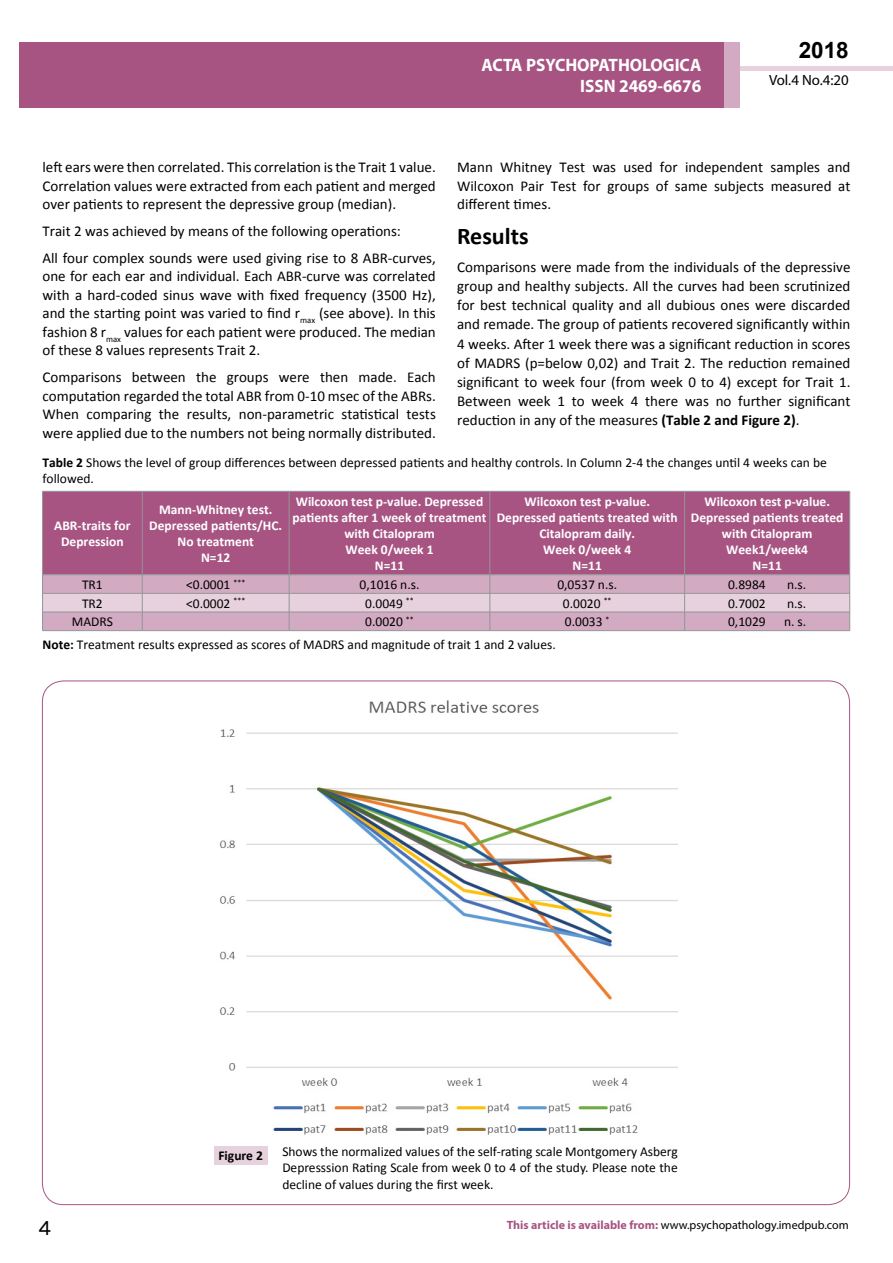
<style>
.page{position:relative;width:893px;height:1263px;background:#fff}
.page>*{position:absolute;margin:0;border:0;box-sizing:border-box;transform-origin:0 0}
.t1{font:25.5px "Tunga";color:#000}
.t2{font:700 24px "Calibri";color:#000}
.t3{font:700 22.5px "Arial";color:#000}
.t4{font:700 18px/21.6px "Myriad Pro";color:#fff;text-align:right;scale:.96 1}
.t5{font:15px/18.5px "Calibri";color:#000;text-align:justify}
.t6{font:14.85px "Myriad Pro";color:#000}
.t7{font:13.5px/16.2px "Calibri";color:#000}
.t8{font:700 13.5px/16.2px "Calibri";color:#fff;text-align:center}
.t9{font:700 13.5px "Calibri";color:#000}
.t10{font:12px "Myriad Pro";color:#000}
.s1{font-weight:700}
.s2{font-weight:700;color:#a75483}
</style>
<div class="page">
<div style="left:722px;top:66px;width:171px;height:5px;background:#e6d1dd"></div>
<div style="left:19px;top:42px;width:706px;height:66px;background:#a75483"></div>
<div style="left:725px;top:43px;width:15px;height:65px;background:#d2aac1"></div>
<div style="left:43px;top:492px;width:806px;height:82px;background:#a75483"></div>
<hr style="left:142px;top:491px;width:1px;height:84px;background:#939598">
<hr style="left:289px;top:491px;width:1px;height:84px;background:#939598">
<hr style="left:490px;top:491px;width:1px;height:84px;background:#939598">
<hr style="left:684px;top:491px;width:1px;height:84px;background:#939598">
<svg style="left:42px;top:575px;width:808px;height:56px;background:#d5b5c7"></svg>
<hr style="left:43px;top:630px;width:99px;height:1px;background:#939598">
<hr style="left:142px;top:630px;width:147px;height:1px;background:#939598">
<hr style="left:289px;top:630px;width:201px;height:1px;background:#939598">
<hr style="left:490px;top:630px;width:195px;height:1px;background:#939598">
<hr style="left:685px;top:630px;width:165px;height:1px;background:#939598">
<hr style="left:43px;top:491px;width:99px;height:1px;background:#939598">
<hr style="left:42px;top:491px;width:1px;height:84px;background:#939598">
<hr style="left:142px;top:491px;width:147px;height:1px;background:#939598">
<hr style="left:289px;top:491px;width:201px;height:1px;background:#939598">
<hr style="left:490px;top:491px;width:195px;height:1px;background:#939598">
<hr style="left:685px;top:491px;width:165px;height:1px;background:#939598">
<hr style="left:849px;top:491px;width:1px;height:84px;background:#939598">
<hr style="left:43px;top:574px;width:99px;height:1px;background:#939598">
<hr style="left:142px;top:574px;width:147px;height:1px;background:#939598">
<hr style="left:289px;top:574px;width:201px;height:1px;background:#939598">
<hr style="left:490px;top:574px;width:195px;height:1px;background:#939598">
<hr style="left:685px;top:574px;width:165px;height:1px;background:#939598">
<img style="left:219px;top:700px;width:459px;height:435px">
<div style="left:214px;top:1146px;width:53px;height:18px;background:#e6d1dd"></div>
<p class="t4" style="left:482px;top:53px;width:230px">ACTA PSYCHOPATHOLOGICA<br>ISSN 2469-6676</p>
<h3 class="t3" style="left:799px;top:35px;width:52px">2018</h3>
<p class="t6" style="left:769px;top:71px;width:81px">Vol.4 No.4:20</p>
<p class="t5" style="left:43px;top:158px;width:395px">left ears were then correlated. This correlation is the Trait 1 value.<br>Correlation values were extracted from each patient and merged over patients to represent the depressive group (median).</p>
<p class="t5" style="left:43px;top:218px;width:395px;line-height:27px">Trait 2 was achieved by means of the following operations:<br>All four complex sounds were used giving rise to 8 ABR-curves,</p>
<p class="t5" style="left:43px;top:267px;width:395px">one for each ear and individual. Each ABR-curve was correlated with a hard-coded sinus wave with fixed frequency (3500 Hz), and the starting point was varied to find r<sub>max</sub> (see above). In this fashion 8 r<sub>max</sub> values for each patient were produced. The median of these 8 values represents Trait 2.</p>
<p class="t5" style="left:43px;top:368px;width:395px">Comparisons between the groups were then made. Each computation regarded the total ABR from 0-10 msec of the ABRs.<br>When comparing the results, non-parametric statistical tests were applied due to the numbers not being normally distributed.</p>
<p class="t5" style="left:457px;top:158px;width:395px">Mann Whitney Test was used for independent samples and Wilcoxon Pair Test for groups of same subjects measured at different times.</p>
<h2 class="t2" style="left:457px;top:221px;width:73px">Results</h2>
<p class="t5" style="left:457px;top:257px;width:395px;line-height:19.2px">Comparisons were made from the individuals of the depressive group and healthy subjects. All the curves had been scrutinized for best technical quality and all dubious ones were discarded and remade. The group of patients recovered significantly within 4 weeks. After 1 week there was a significant reduction in scores of MADRS (p=below 0,02) and Trait 2. The reduction remained significant to week four (from week 0 to 4) except for Trait 1.<br>Between week 1 to week 4 there was no further significant reduction in any of the measures <span class="s1">(Table 2 and Figure 2)</span>.</p>
<p class="t7" style="left:43px;top:454px;width:786px"><span class="s1">Table 2</span> Shows the level of group differences between depressed patients and healthy controls. In Column 2-4 the changes until 4 weeks can be followed.</p>
<p class="t8" style="left:54px;top:517px;width:78px">ABR-traits for<br>Depression</p>
<p class="t8" style="left:149px;top:501px;width:134px">Mann-Whitney test.<br>Depressed patients/HC.<br>No treatment<br>N=12</p>
<p class="t8" style="left:293px;top:493px;width:195px">Wilcoxon test p-value. Depressed patients after 1 week of treatment with Citalopram<br>Week 0/week 1<br>N=11</p>
<p class="t8" style="left:497px;top:493px;width:182px">Wilcoxon test p-value.<br>Depressed patients treated with<br>Citalopram daily.<br>Week 0/week 4<br>N=11</p>
<p class="t8" style="left:691px;top:493px;width:154px">Wilcoxon test p-value.<br>Depressed patients treated with Citalopram<br>Week1/week4<br>N=11</p>
<p class="t7" style="left:82px;top:577px;width:22px">TR1</p>
<p class="t7" style="left:186px;top:577px;width:61px">&lt;0.0001 <sup>***</sup></p>
<p class="t7" style="left:360px;top:577px;width:61px">0,1016 n.s.</p>
<p class="t7" style="left:557px;top:577px;width:61px">0,0537 n.s.</p>
<p class="t7" style="left:728px;top:577px;width:39px">0.8984</p>
<p class="t7" style="left:787px;top:577px;width:21px">n.s.</p>
<p class="t7" style="left:82px;top:595px;width:22px">TR2</p>
<p class="t7" style="left:186px;top:595px;width:61px">&lt;0.0002 <sup>***</sup></p>
<p class="t7" style="left:365px;top:595px;width:50px">0.0049 <sup>**</sup></p>
<p class="t7" style="left:563px;top:595px;width:50px">0.0020 <sup>**</sup></p>
<p class="t7" style="left:728px;top:595px;width:39px">0.7002</p>
<p class="t7" style="left:787px;top:595px;width:21px">n.s.</p>
<p class="t7" style="left:72px;top:614px;width:43px">MADRS</p>
<p class="t7" style="left:365px;top:614px;width:50px">0.0020 <sup>**</sup></p>
<p class="t7" style="left:565px;top:614px;width:46px">0.0033 <sup>*</sup></p>
<p class="t7" style="left:728px;top:614px;width:39px">0,1029</p>
<p class="t7" style="left:784px;top:614px;width:24px">n. s.</p>
<p class="t7" style="left:43px;top:637px;width:515px"><span class="s1">Note:</span> Treatment results expressed as scores of MADRS and magnitude of trait 1 and 2 values.</p>
<p class="t9" style="left:218px;top:1147px;width:46px">Figure 2</p>
<p class="t7" style="left:282px;top:1143px;width:397px;text-align:justify">Shows the normalized values of the self-rating scale Montgomery Asberg Depresssion Rating Scale from week 0 to 4 of the study. Please note the decline of values during the first week.</p>
<h1 class="t1" style="left:38px;top:1211px;width:15px">4</h1>
<p class="t10" style="left:507px;top:1218px;width:343px"><span class="s2">This article is available from:</span> www.psychopathology.imedpub.com</p>
</div>
